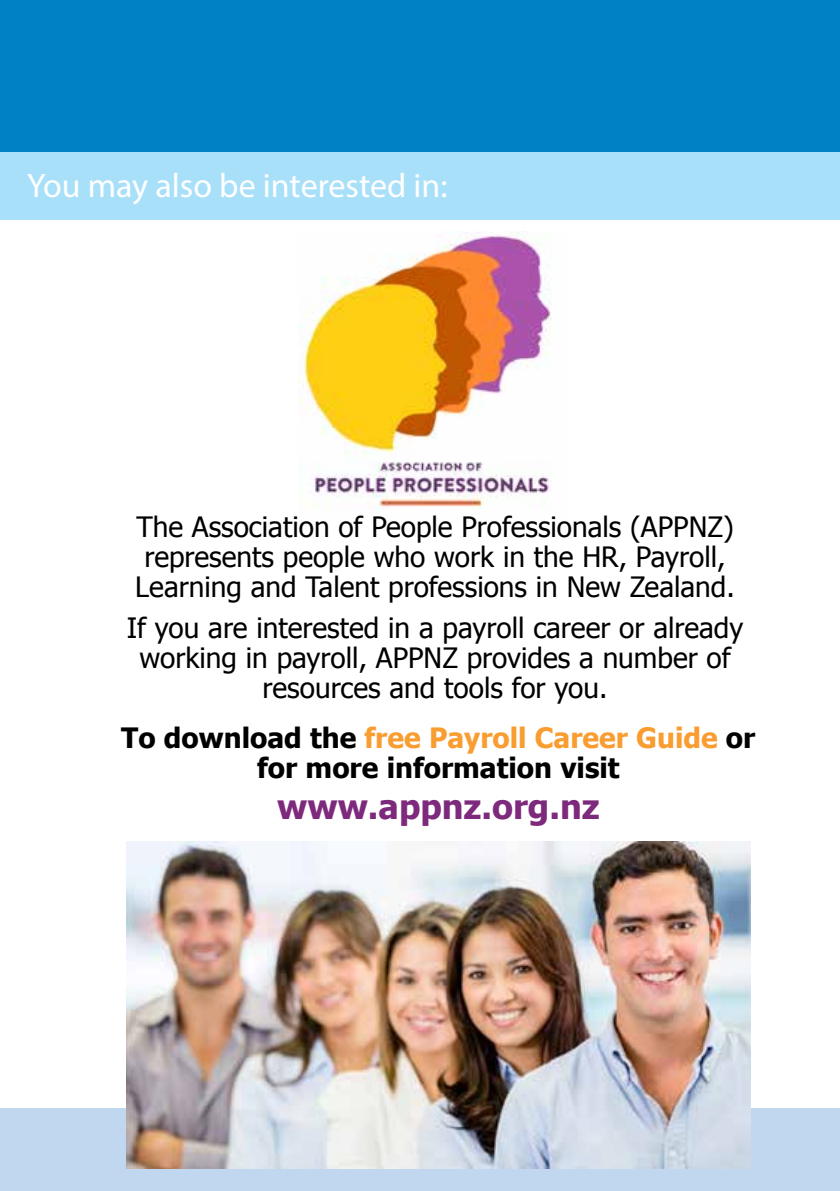
<style>
.page{position:relative;width:840px;height:1191px;background:#fff}
.page>*{position:absolute;margin:0;border:0;box-sizing:border-box;transform-origin:0 0}
.t1{font:34px "Myriad Pro";color:#fff}
.t2{font:700 34px "Tahoma";color:#7d2a7d}
.t3{font:28px/30px "Tahoma";color:#000;text-align:center}
.t4{font:700 28px/30px "Tahoma";color:#000;text-align:center}
.s1{color:#f99d31}
</style>
<div class="page">
<div style="left:0;top:0;width:839px;height:155px;background:#0081c6"></div>
<div style="left:0;top:153px;width:839px;height:67px;background:#a9e0f9"></div>
<div style="left:0;top:1108px;width:839px;height:83px;background:#c1d7ef"></div>
<img style="left:126px;top:841px;width:624px;height:327px">
<img style="left:298px;top:232px;width:253px;height:277px">
<p class="t1" style="left:27px;top:164px;width:421px">You may also be interested in:</p>
<p class="t3" style="left:135px;top:513px;width:600px">The Association of People Professionals (APPNZ) represents people who work in the HR, Payroll,<br>Learning and Talent professions in New Zealand.</p>
<p class="t3" style="left:127px;top:614px;width:617px">If you are interested in a payroll career or already working in payroll, APPNZ provides a number of resources and tools for you.</p>
<p class="t4" style="left:121px;top:724px;width:635px">To download the <span class="s1">free Payroll Career Guide</span> or for more information visit</p>
<p class="t2" style="left:277px;top:783px;width:324px">www.appnz.org.nz</p>
</div>
